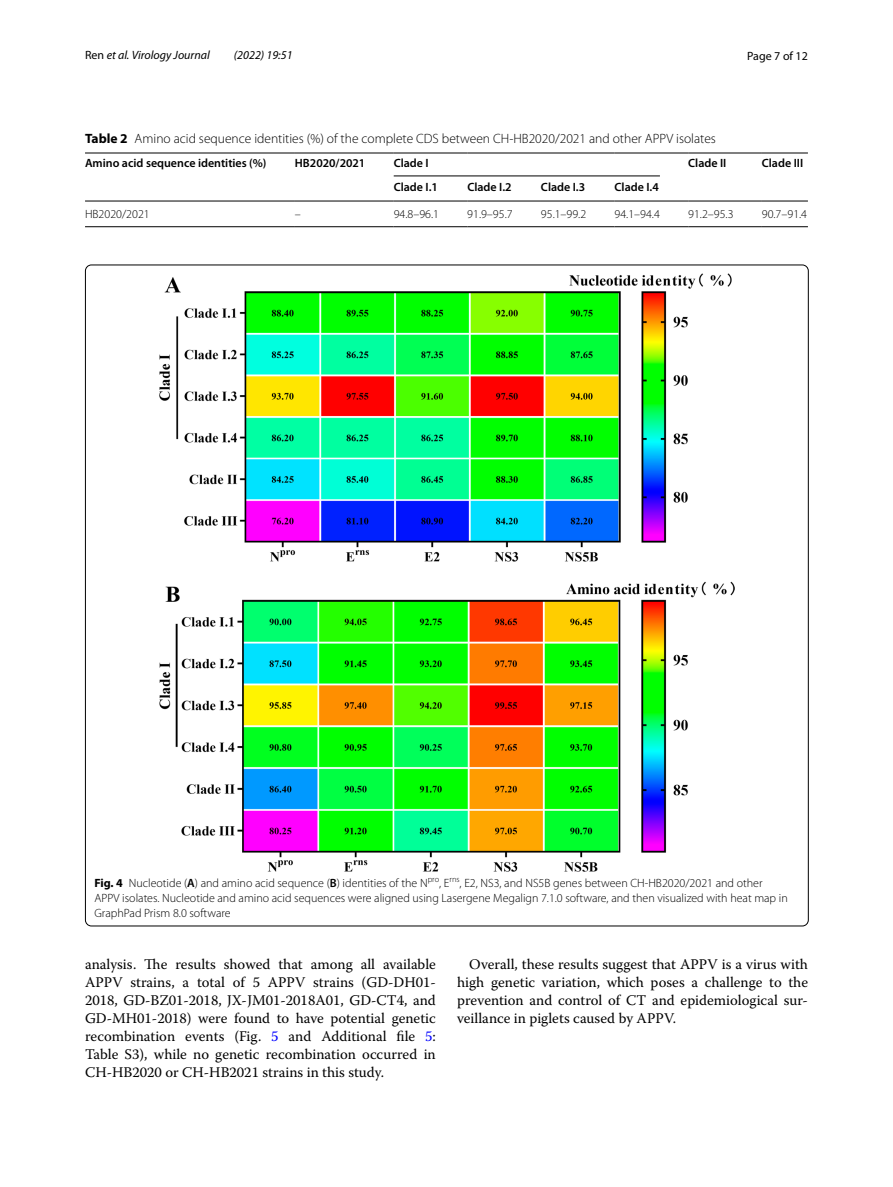
<style>
.page{position:relative;width:893px;height:1187px;background:#fff}
.page>*{position:absolute;margin:0;border:0;box-sizing:border-box;transform-origin:0 0}
.t1{font:14.7px/18px "Warnock Pro";color:#000;text-align:justify}
.t2{font:300 13.5px "Myriad Pro";color:#000}
.t3{font:300 12px/15px "Myriad Pro";color:#000}
.t4{font:600 12px "Myriad Pro";color:#000}
.t5{font:italic 12px "Myriad Pro";color:#000}
.t6{font:12px "Myriad Pro";color:#000}
.s1{font-style:normal}
.s2{font-weight:700}
.s3{font-weight:600}
.s4{color:#00f}
</style>
<div class="page">
<hr style="left:85px;top:153px;width:210px;height:1px;background:#000">
<hr style="left:85px;top:201px;width:210px;height:1px;background:#000">
<hr style="left:295px;top:153px;width:99px;height:1px;background:#000">
<hr style="left:295px;top:201px;width:99px;height:1px;background:#000">
<hr style="left:394px;top:153px;width:73px;height:1px;background:#000">
<hr style="left:467px;top:153px;width:74px;height:1px;background:#000">
<hr style="left:541px;top:153px;width:74px;height:1px;background:#000">
<hr style="left:615px;top:153px;width:73px;height:1px;background:#000">
<hr style="left:688px;top:153px;width:74px;height:1px;background:#000">
<hr style="left:688px;top:201px;width:74px;height:1px;background:#000">
<hr style="left:762px;top:153px;width:46px;height:1px;background:#000">
<hr style="left:762px;top:201px;width:46px;height:1px;background:#000">
<hr style="left:394px;top:201px;width:73px;height:1px;background:#000">
<hr style="left:467px;top:201px;width:74px;height:1px;background:#000">
<hr style="left:541px;top:201px;width:74px;height:1px;background:#000">
<hr style="left:615px;top:201px;width:73px;height:1px;background:#000">
<hr style="left:85px;top:226px;width:210px;height:1px;background:#000">
<hr style="left:295px;top:226px;width:99px;height:1px;background:#000">
<hr style="left:394px;top:226px;width:73px;height:1px;background:#000">
<hr style="left:467px;top:226px;width:74px;height:1px;background:#000">
<hr style="left:541px;top:226px;width:74px;height:1px;background:#000">
<hr style="left:615px;top:226px;width:73px;height:1px;background:#000">
<hr style="left:688px;top:226px;width:74px;height:1px;background:#000">
<hr style="left:762px;top:226px;width:46px;height:1px;background:#000">
<hr style="left:394px;top:176px;width:266px;height:1px;background:#000">
<img style="left:160px;top:274px;width:574px;height:597px">
<p class="t5" style="left:85px;top:48px;width:126px"><span class="s1">Ren</span> et al. Virology Journal</p>
<p class="t5" style="left:234px;top:48px;width:60px">(2022) 19:51</p>
<p class="t6" style="left:747px;top:48px;width:62px">Page 7 of 12</p>
<p class="t2" style="left:85px;top:131px;width:632px"><span class="s2">Table 2</span> Amino acid sequence identities (%) of the complete CDS between CH-HB2020/2021 and other APPV isolates</p>
<p class="t4" style="left:85px;top:156px;width:183px">Amino acid sequence identities (%)</p>
<p class="t4" style="left:295px;top:156px;width:72px">HB2020/2021</p>
<p class="t4" style="left:394px;top:156px;width:37px">Clade I</p>
<p class="t4" style="left:688px;top:156px;width:40px">Clade II</p>
<p class="t4" style="left:762px;top:156px;width:43px">Clade III</p>
<p class="t4" style="left:394px;top:179px;width:46px">Clade I.1</p>
<p class="t4" style="left:467px;top:179px;width:46px">Clade I.2</p>
<p class="t4" style="left:541px;top:179px;width:46px">Clade I.3</p>
<p class="t4" style="left:615px;top:179px;width:46px">Clade I.4</p>
<p class="t3" style="left:85px;top:207px;width:66px">HB2020/2021</p>
<p class="t3" style="left:295px;top:207px;width:7px">–</p>
<p class="t3" style="left:394px;top:207px;width:47px">94.8–96.1</p>
<p class="t3" style="left:467px;top:207px;width:47px">91.9–95.7</p>
<p class="t3" style="left:541px;top:207px;width:47px">95.1–99.2</p>
<p class="t3" style="left:615px;top:207px;width:47px">94.1–94.4</p>
<p class="t3" style="left:688px;top:207px;width:47px">91.2–95.3</p>
<p class="t3" style="left:762px;top:207px;width:47px">90.7–91.4</p>
<p class="t3" style="left:94px;top:875px;width:695px"><span class="s2">Fig. 4</span> Nucleotide (<span class="s3">A</span>) and amino acid sequence (<span class="s3">B</span>) identities of the N<sup>pro</sup>, E<sup>rns</sup>, E2, NS3, and NS5B genes between CH-HB2020/2021 and other<br>APPV isolates. Nucleotide and amino acid sequences were aligned using Lasergene Megalign 7.1.0 software, and then visualized with heat map in<br>GraphPad Prism 8.0 software</p>
<p class="t1" style="left:85px;top:954px;width:352px">analysis. The results showed that among all available APPV strains, a total of 5 APPV strains (GD-DH01- 2018, GD-BZ01-2018, JX-JM01-2018A01, GD-CT4, and GD-MH01-2018) were found to have potential genetic recombination events (Fig. <span class="s4">5</span> and Additional file <span class="s4">5</span>:<br>Table S3), while no genetic recombination occurred in CH-HB2020 or CH-HB2021 strains in this study.</p>
<p class="t1" style="left:457px;top:954px;width:352px;text-indent:12px">Overall, these results suggest that APPV is a virus with high genetic variation, which poses a challenge to the prevention and control of CT and epidemiological sur&shy;veillance in piglets caused by APPV.</p>
</div>
